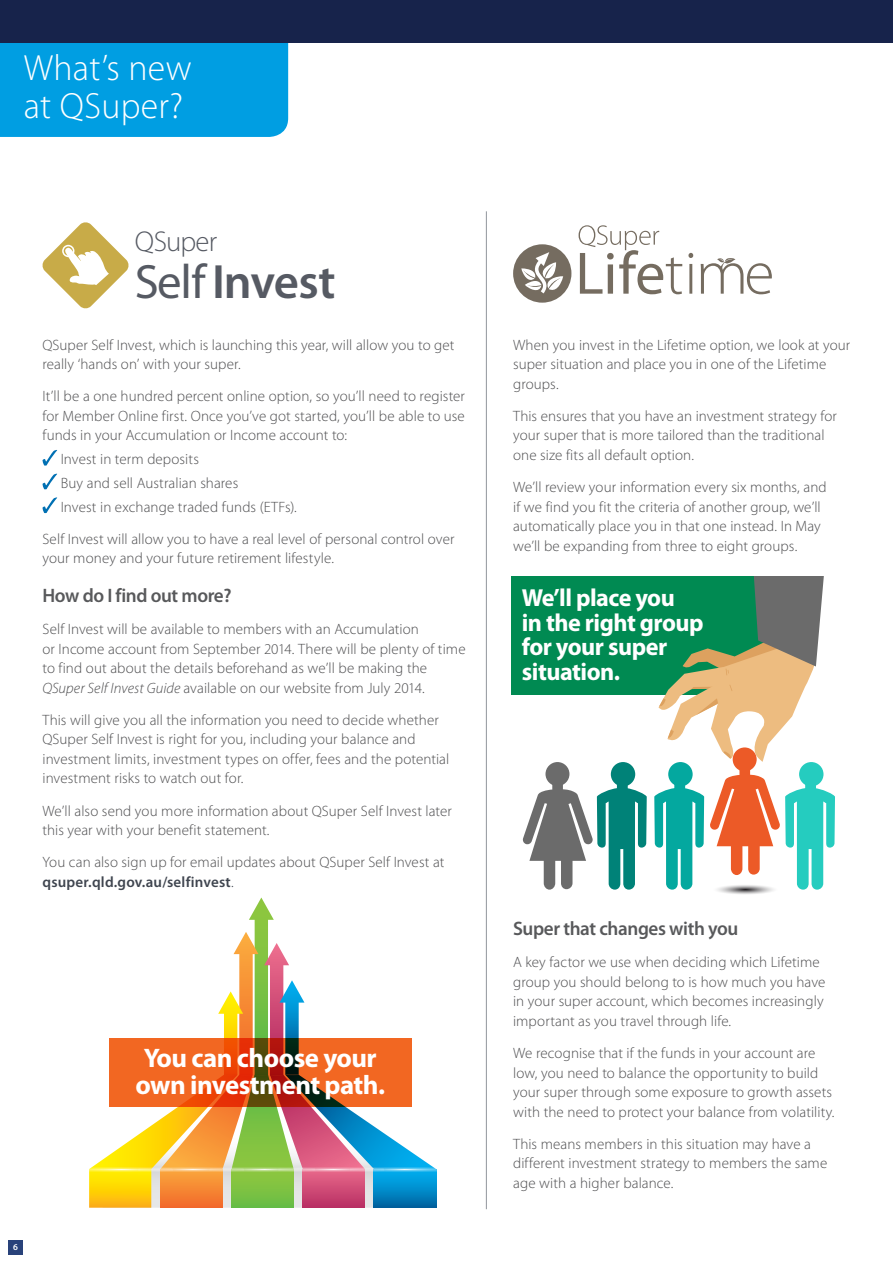
<style>
.page{position:relative;width:893px;height:1263px;background:#fff}
.page>*{position:absolute;margin:0;border:0;box-sizing:border-box;transform-origin:0 0}
.t1{font:600 48.3px "Myriad Pro";letter-spacing:-.02em;color:#565a63}
.t2{font:300 36.6px/38px "Myriad Pro";letter-spacing:.01em;color:#fff}
.t3{font:300 28.8px "Myriad Pro";letter-spacing:-.03em;color:#565a63}
.t4{font:700 26.85px/27.9px "Myriad Pro";letter-spacing:-.02em;color:#fff;text-align:center}
.t5{font:700 24.75px/24.8px "Myriad Pro";letter-spacing:-.02em;color:#fff}
.t6{font:600 19.5px "Myriad Pro";letter-spacing:-.02em;color:#58595b}
.t7{font:300 15px/19.5px "Myriad Pro";letter-spacing:.005em;color:#4d4d4f}
.t8{font:600 9px "Myriad Pro";color:#fff}
.s1{font-weight:400}
.s2{font-style:italic}
.s3{font-weight:600;color:#3f454f}
.s4{color:#3f454f}
</style>
<div class="page">
<div style="left:9px;top:1240px;width:14px;height:14px;background:#29427a"></div>
<div style="left:0;top:43px;width:288px;height:94px;background:#009ee2"></div>
<svg style="left:42px;top:222px;width:87px;height:87px"></svg>
<svg style="left:89px;top:897px;width:348px;height:311px"></svg>
<svg style="left:109px;top:1038px;width:302px;height:69px;background:#d6571a"></svg>
<svg style="left:579px;top:225px;width:193px;height:69px"></svg>
<div style="left:513px;top:244px;width:58px;height:59px;background:#756c60;border-radius:50%"></div>
<svg style="left:521px;top:252px;width:42px;height:42px"></svg>
<div style="left:512px;top:577px;width:270px;height:118px;background:#008a52"></div>
<svg style="left:659px;top:577px;width:165px;height:185px"></svg>
<div style="left:733px;top:747px;width:24px;height:24px;background:#ec5a27;border-radius:50%"></div>
<div style="left:739px;top:762px;width:11px;height:17px;background:#ec5a27;border-radius:5px"></div>
<div style="left:545px;top:762px;width:24px;height:24px;background:#6b6b6b;border-radius:50%"></div>
<div style="left:552px;top:777px;width:11px;height:17px;background:#6b6b6b;border-radius:5px"></div>
<div style="left:668px;top:762px;width:25px;height:24px;background:#04a89f;border-radius:50%"></div>
<div style="left:799px;top:762px;width:24px;height:24px;background:#25ccbf;border-radius:50%"></div>
<div style="left:611px;top:762px;width:24px;height:24px;background:#008278;border-radius:50%"></div>
<svg style="left:522px;top:788px;width:125px;height:102px"></svg>
<div style="left:617px;top:778px;width:11px;height:18px;background:#008278;border-radius:5px"></div>
<svg style="left:654px;top:774px;width:181px;height:120px"></svg>
<svg style="left:43px;top:450px;width:14px;height:16px"></svg>
<svg style="left:43px;top:474px;width:14px;height:15px"></svg>
<svg style="left:43px;top:497px;width:14px;height:16px"></svg>
<hr style="left:486px;top:211px;width:1px;height:998px;background:#91969d">
<div style="left:0;top:0;width:893px;height:43px;background:#17234b"></div>
<p class="t2" style="left:24px;top:48px;width:170px">What’s new at QSuper?</p>
<p class="t3" style="left:135px;top:224px;width:84px">QSuper</p>
<p class="t1" style="left:135px;top:251px;width:202px"><span class="s1">Self</span>Invest</p>
<p class="t7" style="left:43px;top:335px;width:414px">QSuper Self Invest, which is launching this year, will allow you to get really ‘hands on’ with your super.</p>
<p class="t7" style="left:43px;top:386px;width:424px;text-align:justify">It’ll be a one hundred percent online option, so you’ll need to register for Member Online first. Once you’ve got started, you’ll be able to use funds in your Accumulation or Income account to:</p>
<p class="t7" style="left:61px;top:447px;width:237px;line-height:23.7px">Invest in term deposits<br>Buy and sell Australian shares<br>Invest in exchange traded funds (ETFs).</p>
<p class="t7" style="left:43px;top:529px;width:413px">Self Invest will allow you to have a real level of personal control over your money and your future retirement lifestyle.</p>
<p class="t6" style="left:43px;top:583px;width:191px">how do I find out more?</p>
<p class="t7" style="left:43px;top:619px;width:425px">Self Invest will be available to members with an Accumulation<br>or Income account from September 2014. There will be plenty of time to find out about the details beforehand as we’ll be making the <span class="s2">QSuper Self Invest Guide</span> available on our website from July 2014.</p>
<p class="t7" style="left:43px;top:710px;width:408px">This will give you all the information you need to decide whether QSuper Self Invest is right for you, including your balance and investment limits, investment types on offer, fees and the potential investment risks to watch out for.</p>
<p class="t7" style="left:43px;top:801px;width:411px">We’ll also send you more information about QSuper Self Invest later this year with your benefit statement.</p>
<p class="t7" style="left:43px;top:852px;width:403px">You can also sign up for email updates about QSuper Self Invest at <span class="s3">qsuper.qld.gov.au/selfinvest</span><span class="s4">.</span></p>
<p class="t8" style="left:13px;top:1242px;width:6px">6</p>
<p class="t4" style="left:136px;top:1043px;width:251px">You can choose your own investment path.</p>
<p class="t7" style="left:513px;top:335px;width:339px">When you invest in the Lifetime option, we look at your super situation and place you in one of the Lifetime groups.</p>
<p class="t7" style="left:513px;top:406px;width:325px">This ensures that you have an investment strategy for your super that is more tailored than the traditional one size fits all default option.</p>
<p class="t7" style="left:513px;top:477px;width:315px">We’ll review your information every six months, and if we find you fit the criteria of another group, we’ll automatically place you in that one instead. In May we’ll be expanding from three to eight groups.</p>
<p class="t5" style="left:522px;top:584px;width:183px">We’ll place you<br>in the right group for your super situation.</p>
<p class="t6" style="left:513px;top:916px;width:227px">Super that changes with you</p>
<p class="t7" style="left:513px;top:952px;width:314px">A key factor we use when deciding which Lifetime group you should belong to is how much you have in your super account, which becomes increasingly important as you travel through life.</p>
<p class="t7" style="left:513px;top:1043px;width:323px">We recognise that if the funds in your account are low, you need to balance the opportunity to build your super through some exposure to growth assets with the need to protect your balance from volatility.</p>
<p class="t7" style="left:513px;top:1134px;width:316px">This means members in this situation may have a different investment strategy to members the same age with a higher balance.</p>
</div>
